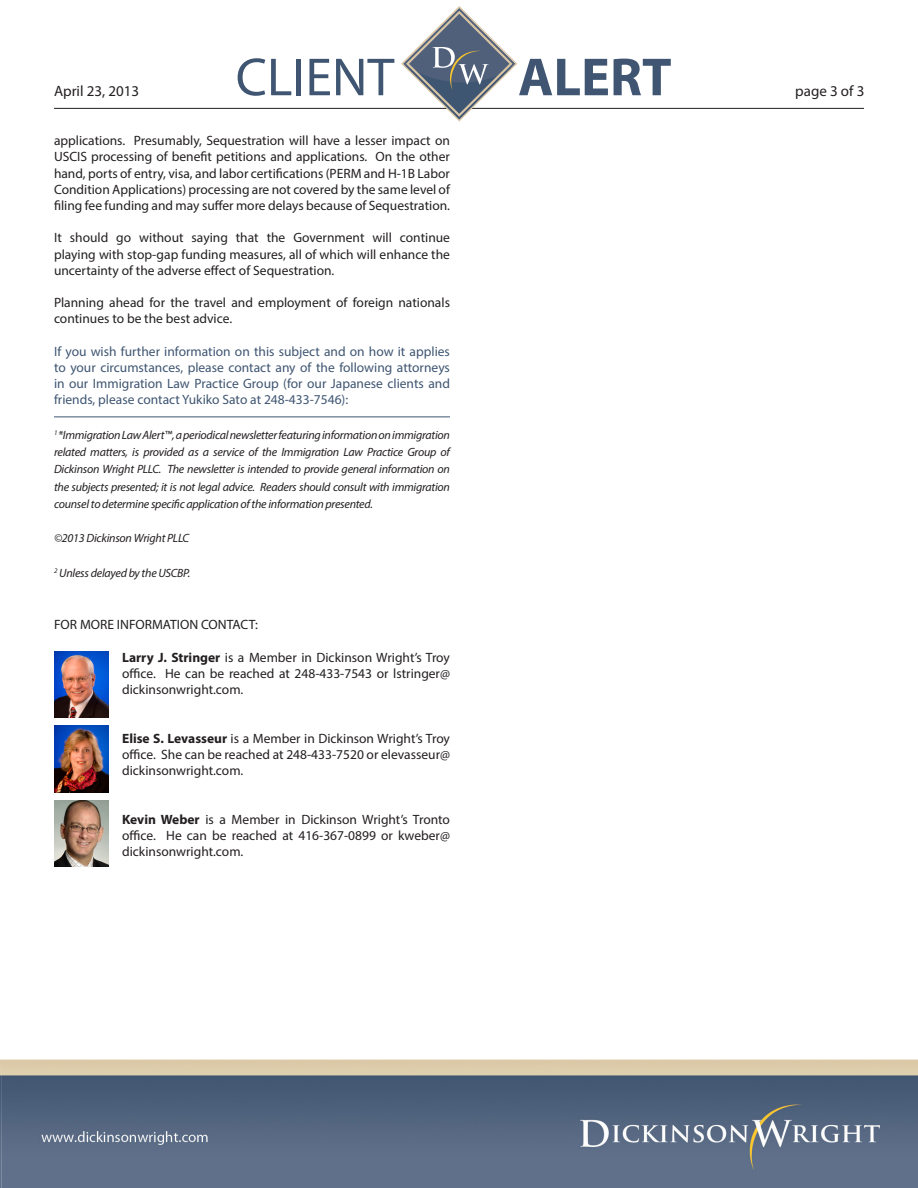
<style>
.page{position:relative;width:918px;height:1188px;background:#fff}
.page>*{position:absolute;margin:0;border:0;box-sizing:border-box;transform-origin:0 0}
.t1{font:54px "Myriad Pro";color:#3f5572}
.t2{font:700 54px "Myriad Pro";color:#3f5572}
.t3{font:15px "Myriad Pro";color:#231f20}
.t4{font:13.5px/16.2px "Myriad Pro";color:#231f20;text-align:justify}
.t5{font:13.5px/16.2px "Myriad Pro";color:#3f5572;text-align:justify}
.t6{font:italic 12px/17.2px "Myriad Pro";letter-spacing:-.02em;color:#231f20;text-align:justify}
.s1{font-weight:700}
</style>
<div class="page">
<img style="left:0;top:107px;width:918px;height:1081px">
<hr style="left:54px;top:108px;width:810px;height:1px;background:#231f20">
<svg style="left:401px;top:6px;width:116px;height:115px"></svg>
<hr style="left:54px;top:417px;width:396px;height:1px;background:#3f5572">
<img style="left:54px;top:651px;width:55px;height:67px">
<img style="left:54px;top:726px;width:55px;height:66px">
<img style="left:54px;top:800px;width:55px;height:67px">
<p class="t3" style="left:54px;top:82px;width:87px">April 23, 2013</p>
<p class="t1" style="left:236px;top:44px;width:160px">CLIENT</p>
<p class="t2" style="left:518px;top:42px;width:155px">ALERT</p>
<p class="t4" style="left:54px;top:132px;width:398px">applications. Presumably, Sequestration will have a lesser impact on USCIS processing of benefit petitions and applications. On the other hand, ports of entry, visa, and labor certifications (PERM and H-1B Labor Condition Applications) processing are not covered by the same level of filing fee funding and may suffer more delays because of Sequestration.</p>
<p class="t4" style="left:54px;top:229px;width:398px">It should go without saying that the Government will continue playing with stop-gap funding measures, all of which will enhance the uncertainty of the adverse effect of Sequestration.</p>
<p class="t4" style="left:54px;top:294px;width:398px">Planning ahead for the travel and employment of foreign nationals continues to be the best advice.</p>
<p class="t5" style="left:54px;top:343px;width:397px">If you wish further information on this subject and on how it applies to your circumstances, please contact any of the following attorneys in our Immigration Law Practice Group (for our Japanese clients and friends, please contact Yukiko Sato at 248-433-7546):</p>
<p class="t6" style="left:54px;top:426px;width:398px"><sup>1</sup> *Immigration Law Alert™, a periodical newsletter featuring information on immigration related matters, is provided as a service of the Immigration Law Practice Group of Dickinson Wright PLLC. The newsletter is intended to provide general information on the subjects presented; it is not legal advice. Readers should consult with immigration counsel to determine specific application of the information presented.</p>
<p class="t6" style="left:54px;top:529px;width:137px">©2013 Dickinson Wright PLLC</p>
<p class="t6" style="left:54px;top:564px;width:138px"><sup>2</sup> Unless delayed by the USCBP.</p>
<p class="t4" style="left:54px;top:616px;width:205px">FOR MORE INFORMATION CONTACT:</p>
<p class="t4" style="left:122px;top:649px;width:329px"><span class="s1">Larry J. Stringer</span> is a Member in Dickinson Wright’s Troy office. He can be reached at 248-433-7543 or lstringer@ dickinsonwright.com.</p>
<p class="t4" style="left:122px;top:730px;width:329px"><span class="s1">Elise S. Levasseur</span> is a Member in Dickinson Wright’s Troy office. She can be reached at 248-433-7520 or elevasseur@ dickinsonwright.com.</p>
<p class="t4" style="left:122px;top:811px;width:329px"><span class="s1">Kevin Weber</span> is a Member in Dickinson Wright’s Tronto office. He can be reached at 416-367-0899 or kweber@ dickinsonwright.com.</p>
<p class="t3" style="left:795px;top:82px;width:71px">page 3 of 3</p>
</div>
